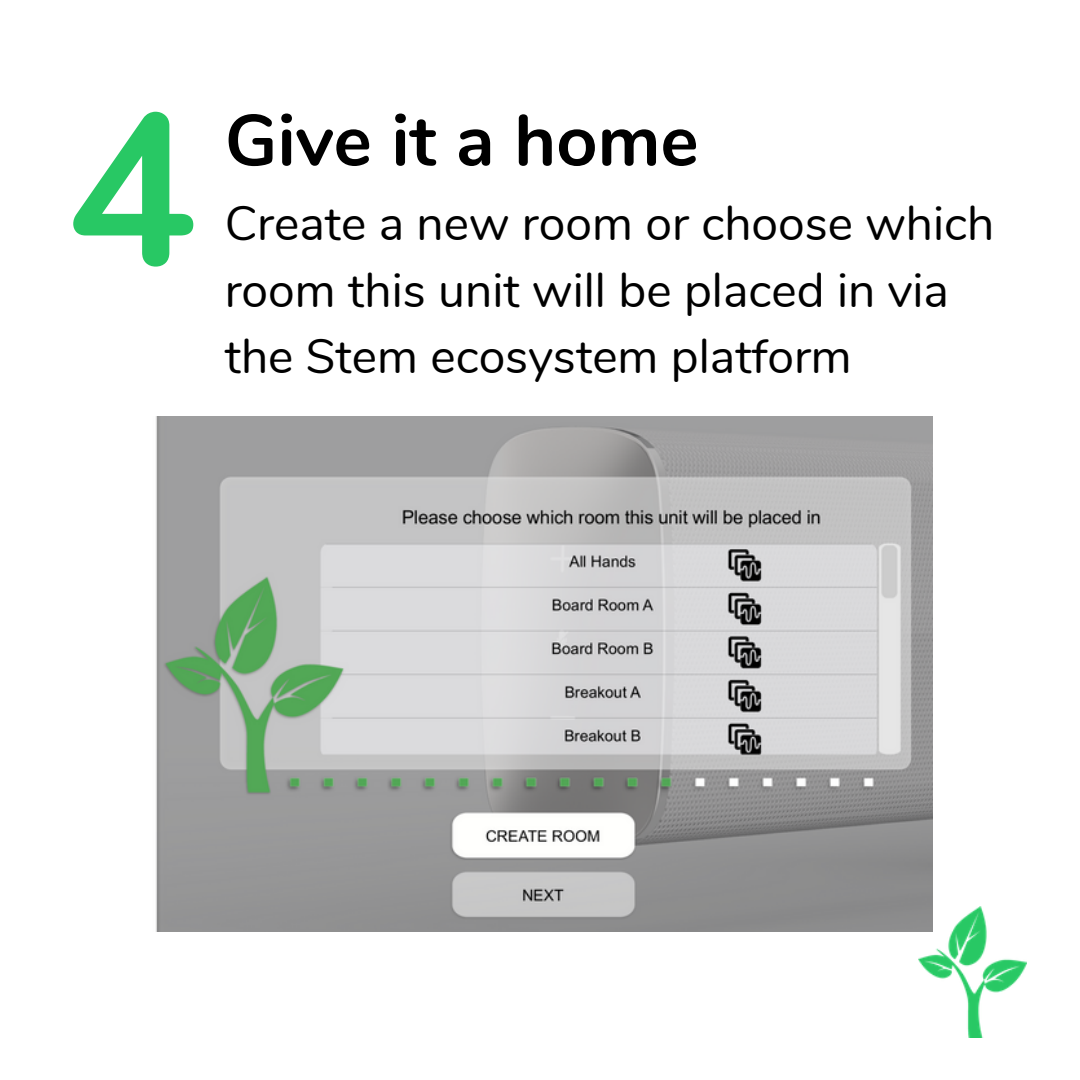
<style>
.page{position:relative;width:1080px;height:1080px;background:#fff}
.page>*{position:absolute;margin:0;border:0;box-sizing:border-box;transform-origin:0 0}
.t1{font:700 216px "Nunito";color:#28c864}
.t2{font:700 72px "Nunito";color:#000}
.t3{font:48px/66.6px "Nunito";color:#000}
</style>
<div class="page">
<img style="left:918px;top:907px;width:108px;height:130px">
<img style="left:156px;top:416px;width:776px;height:516px">
<h1 class="t1" style="left:67px;top:47px;width:131px">4</h1>
<h2 class="t2" style="left:225px;top:93px;width:475px">Give it a home</h2>
<p class="t3" style="left:225px;top:191px;width:771px">Create a new room or choose which room this unit will be placed in via the Stem ecosystem platform</p>
</div>
